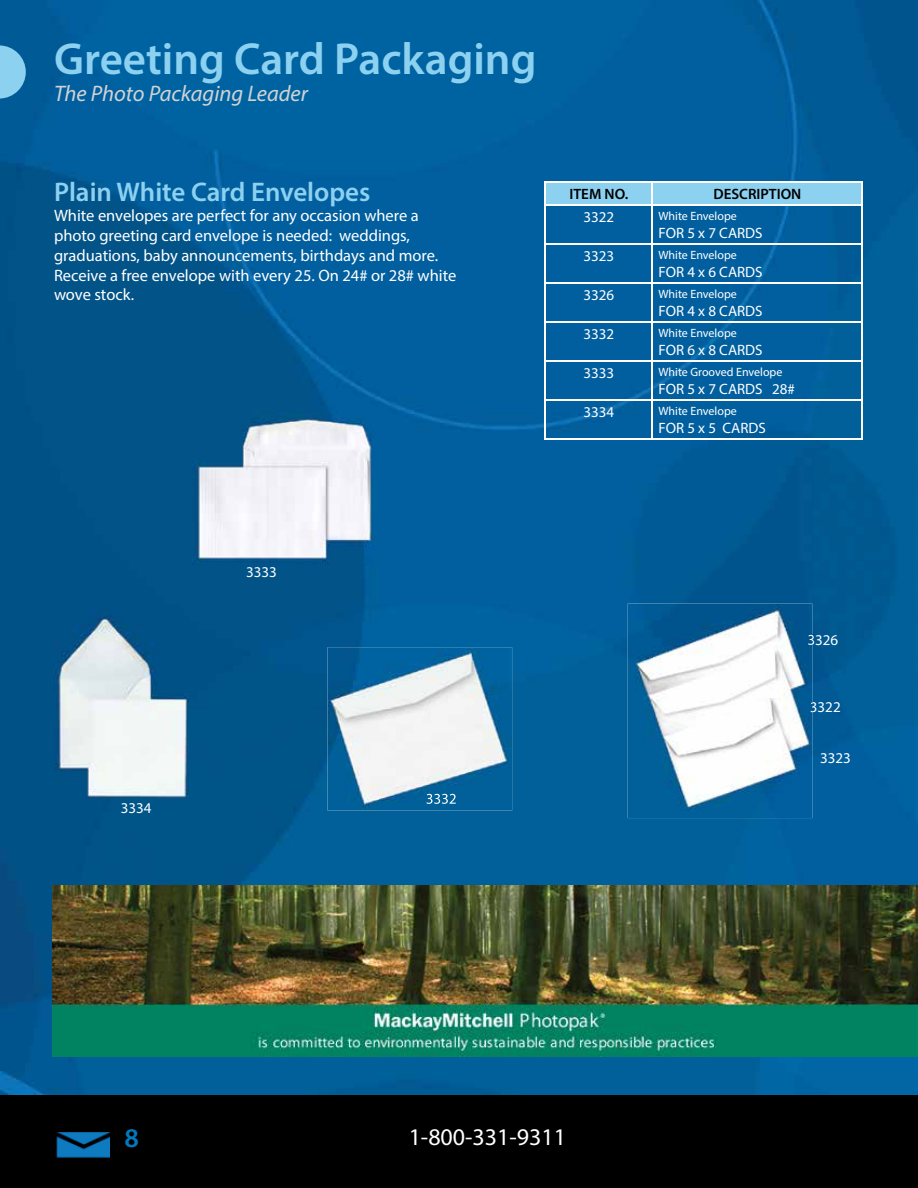
<style>
.page{position:relative;width:918px;height:1188px;background:#fff}
.page>*{position:absolute;margin:0;border:0;box-sizing:border-box;transform-origin:0 0}
.t1{font:600 45px "Myriad Pro";color:#8dd1f1}
.t2{font:600 27px "Myriad Pro";color:#8dd1f1}
.t3{font:600 27px "Myriad Pro";color:#0079c1}
.t4{font:24px "Myriad Pro";color:#fff}
.t5{font:italic 22.5px "Myriad Pro";color:#d1d3d4}
.t6{font:16.5px/19.8px "Myriad Pro";color:#fff}
.t7{font:15px "Myriad Pro";color:#fff}
.t8{font:600 15px "Myriad Pro";color:#000}
.t9{font:12px "Myriad Pro";color:#fff}
</style>
<div class="page">
<img style="left:0;top:0;width:918px;height:1095px">
<svg style="left:0;top:45px;width:26px;height:54px"></svg>
<div style="left:0;top:1095px;width:918px;height:93px;background:#000"></div>
<img style="left:56px;top:1132px;width:53px;height:26px">
<hr style="left:544px;top:181px;width:108px;height:2px;background:#fff">
<hr style="left:544px;top:183px;width:2px;height:21px;background:#fff">
<hr style="left:652px;top:181px;width:211px;height:2px;background:#fff">
<div style="left:546px;top:183px;width:317px;height:21px;background:#8dd1f1"></div>
<hr style="left:652px;top:206px;width:1px;height:37px;background:#fff">
<hr style="left:652px;top:245px;width:1px;height:37px;background:#fff">
<hr style="left:652px;top:284px;width:1px;height:37px;background:#fff">
<hr style="left:652px;top:323px;width:1px;height:37px;background:#fff">
<hr style="left:652px;top:362px;width:1px;height:37px;background:#fff">
<hr style="left:652px;top:401px;width:1px;height:37px;background:#fff">
<hr style="left:544px;top:204px;width:108px;height:2px;background:#fff">
<hr style="left:544px;top:206px;width:2px;height:37px;background:#fff">
<hr style="left:652px;top:204px;width:211px;height:2px;background:#fff">
<hr style="left:862px;top:206px;width:1px;height:37px;background:#fff">
<hr style="left:544px;top:243px;width:108px;height:2px;background:#fff">
<hr style="left:544px;top:245px;width:2px;height:37px;background:#fff">
<hr style="left:652px;top:243px;width:211px;height:2px;background:#fff">
<hr style="left:862px;top:245px;width:1px;height:37px;background:#fff">
<hr style="left:544px;top:282px;width:108px;height:2px;background:#fff">
<hr style="left:544px;top:284px;width:2px;height:37px;background:#fff">
<hr style="left:652px;top:282px;width:211px;height:2px;background:#fff">
<hr style="left:862px;top:284px;width:1px;height:37px;background:#fff">
<hr style="left:544px;top:362px;width:2px;height:37px;background:#fff">
<hr style="left:862px;top:362px;width:1px;height:37px;background:#fff">
<hr style="left:544px;top:399px;width:108px;height:2px;background:#fff">
<hr style="left:652px;top:399px;width:211px;height:2px;background:#fff">
<hr style="left:544px;top:321px;width:108px;height:2px;background:#fff">
<hr style="left:544px;top:323px;width:2px;height:37px;background:#fff">
<hr style="left:652px;top:321px;width:211px;height:2px;background:#fff">
<hr style="left:862px;top:323px;width:1px;height:37px;background:#fff">
<hr style="left:544px;top:360px;width:108px;height:2px;background:#fff">
<hr style="left:652px;top:360px;width:211px;height:2px;background:#fff">
<hr style="left:544px;top:401px;width:2px;height:37px;background:#fff">
<hr style="left:862px;top:401px;width:1px;height:37px;background:#fff">
<hr style="left:544px;top:438px;width:108px;height:2px;background:#fff">
<hr style="left:652px;top:438px;width:211px;height:2px;background:#fff">
<img style="left:192px;top:410px;width:185px;height:155px">
<img style="left:54px;top:608px;width:135px;height:194px">
<img style="left:628px;top:604px;width:184px;height:214px">
<svg style="left:808px;top:635px;width:4px;height:10px"></svg>
<img style="left:328px;top:647px;width:184px;height:164px">
<img style="left:426px;top:794px;width:30px;height:10px">
<img style="left:52px;top:886px;width:866px;height:171px">
<h1 class="t1" style="left:54px;top:31px;width:484px">Greeting Card Packaging</h1>
<h3 class="t5" style="left:54px;top:80px;width:255px">The Photo Packaging Leader</h3>
<h2 class="t2" style="left:54px;top:175px;width:318px">Plain White Card Envelopes</h2>
<p class="t6" style="left:54px;top:206px;width:404px">White envelopes are perfect for any occasion where a photo greeting card envelope is needed: weddings, graduations, baby announcements, birthdays and more.<br>Receive a free envelope with every 25. On 24# or 28# white wove stock.</p>
<p class="t8" style="left:569px;top:185px;width:60px">ITEM NO.</p>
<p class="t8" style="left:713px;top:185px;width:89px">DESCRIPTION</p>
<p class="t7" style="left:583px;top:208px;width:32px">3322</p>
<p class="t9" style="left:658px;top:209px;width:80px">White Envelope</p>
<p class="t7" style="left:658px;top:224px;width:106px">FOR 5 x 7 CARDS</p>
<p class="t7" style="left:583px;top:247px;width:32px">3323</p>
<p class="t9" style="left:658px;top:248px;width:80px">White Envelope</p>
<p class="t7" style="left:658px;top:263px;width:106px">FOR 4 x 6 CARDS</p>
<p class="t7" style="left:583px;top:286px;width:32px">3326</p>
<p class="t9" style="left:658px;top:287px;width:80px">White Envelope</p>
<p class="t7" style="left:658px;top:302px;width:106px">FOR 4 x 8 CARDS</p>
<p class="t7" style="left:583px;top:325px;width:32px">3332</p>
<p class="t9" style="left:658px;top:326px;width:80px">White Envelope</p>
<p class="t7" style="left:658px;top:341px;width:106px">FOR 6 x 8 CARDS</p>
<p class="t7" style="left:583px;top:364px;width:32px">3333</p>
<p class="t9" style="left:658px;top:365px;width:125px">White Grooved Envelope</p>
<p class="t7" style="left:658px;top:380px;width:138px">FOR 5 x 7 CARDS 28#</p>
<p class="t7" style="left:583px;top:403px;width:32px">3334</p>
<p class="t9" style="left:658px;top:404px;width:80px">White Envelope</p>
<p class="t7" style="left:658px;top:419px;width:109px">FOR 5 x 5 CARDS</p>
<p class="t7" style="left:121px;top:799px;width:32px">3334</p>
<p class="t7" style="left:246px;top:562px;width:32px">3333</p>
<p class="t7" style="left:807px;top:630px;width:32px">3326</p>
<p class="t7" style="left:810px;top:698px;width:32px">3322</p>
<p class="t7" style="left:820px;top:749px;width:32px">3323</p>
<h2 class="t3" style="left:125px;top:1121px;width:16px">8</h2>
<h3 class="t4" style="left:409px;top:1122px;width:159px">1-800-331-9311</h3>
</div>
